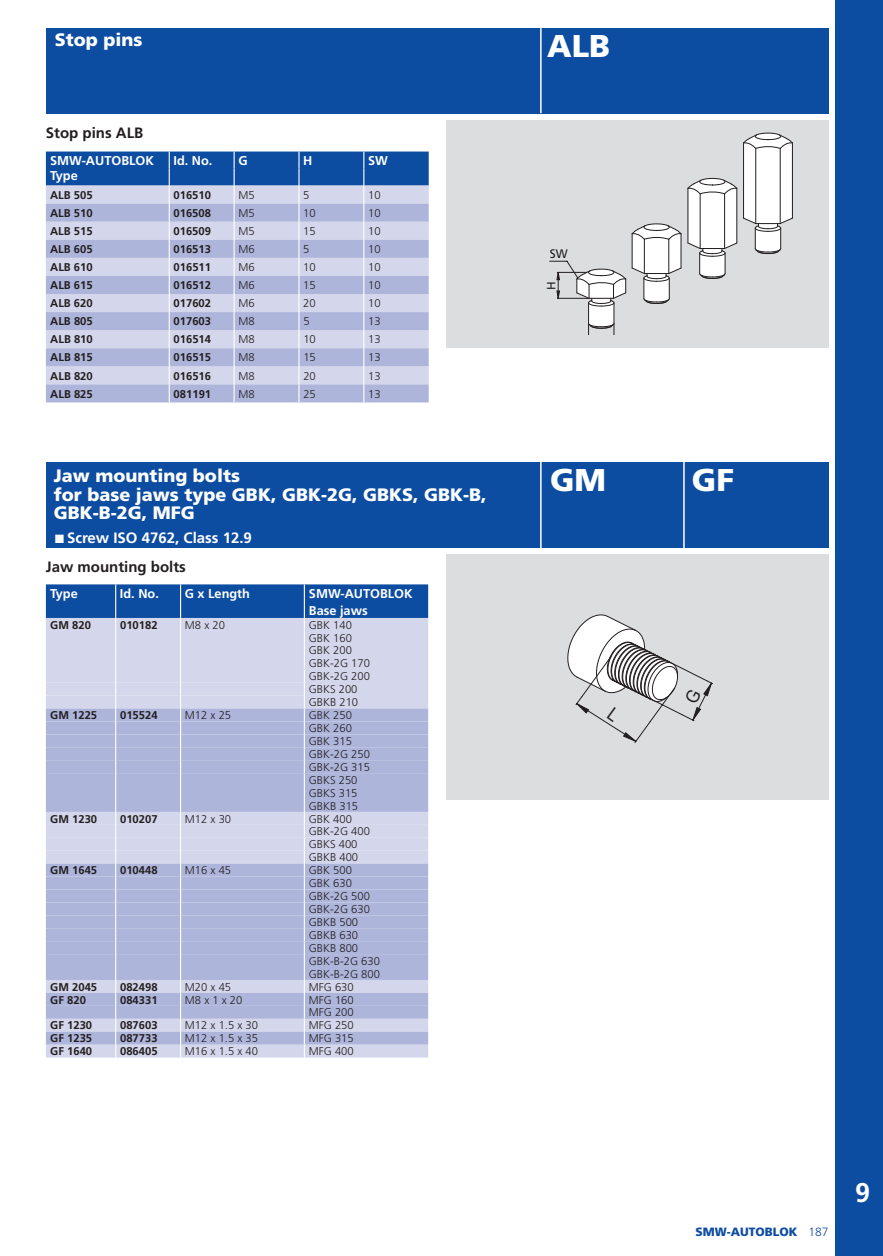
<style>
.page{position:relative;width:883px;height:1256px;background:#fff}
.page>*{position:absolute;margin:0;border:0;box-sizing:border-box;transform-origin:0 0}
.t1{font:900 31.5px "Frutiger";color:#fff}
.t2{font:700 27px "Frutiger";color:#fff}
.t3{font:900 18px/18.8px "Frutiger";color:#fff}
.t4{font:700 15px "Frutiger";color:#231f20}
.t5{font:700 15px "Frutiger";color:#fff}
.t6{font:700 12.75px/17px "Frutiger";color:#fff}
.t7{font:12.3px "Frutiger";color:#231f20}
.t8{font:900 12px "Frutiger";color:#0d4da1}
.t9{font:12px "Frutiger";color:#231f20}
.t10{font:300 11.25px/12.9px "Frutiger";color:#231f20}
.t11{font:700 11.25px "Frutiger";color:#231f20}
.s1{font-family:"Arial";font-size:18px}
.s2{font-weight:300}
</style>
<div class="page">
<div style="left:835px;top:0;width:48px;height:1256px;background:#0d4da1"></div>
<div style="left:46px;top:28px;width:782px;height:85px;background:#0d4da1"></div>
<hr style="left:540px;top:28px;width:1px;height:85px;background:#fff">
<div style="left:46px;top:463px;width:782px;height:85px;background:#0d4da1"></div>
<hr style="left:683px;top:457px;width:1px;height:91px;background:#fff">
<hr style="left:540px;top:459px;width:1px;height:90px;background:#fff">
<svg style="left:46px;top:152px;width:383px;height:250px;background:#aab6da"></svg>
<svg style="left:46px;top:584px;width:382px;height:473px;background:#b2bbdd"></svg>
<div style="left:446px;top:120px;width:382px;height:227px;background:#dcdddf"></div>
<div style="left:446px;top:554px;width:382px;height:246px;background:#dcdddf"></div>
<svg style="left:549px;top:132px;width:244px;height:203px"></svg>
<svg style="left:567px;top:614px;width:146px;height:129px"></svg>
<p class="t3" style="left:55px;top:30px;width:89px">Stop pins</p>
<p class="t4" style="left:46px;top:124px;width:99px">Stop pins ALB</p>
<p class="t6" style="left:50px;top:152px;width:105px">SMW-AUTOBLOK</p>
<p class="t6" style="left:173px;top:152px;width:40px">Id. No.</p>
<p class="t6" style="left:238px;top:152px;width:11px">G</p>
<p class="t6" style="left:303px;top:152px;width:11px">H</p>
<p class="t6" style="left:368px;top:152px;width:21px">SW</p>
<p class="t6" style="left:50px;top:167px;width:29px">Type</p>
<p class="t11" style="left:50px;top:188px;width:44px">ALB 505</p>
<p class="t11" style="left:173px;top:188px;width:39px">016510</p>
<p class="t10" style="left:238px;top:189px;width:18px">M5</p>
<p class="t10" style="left:303px;top:189px;width:8px">5</p>
<p class="t10" style="left:368px;top:189px;width:14px">10</p>
<p class="t11" style="left:50px;top:206px;width:44px">ALB 510</p>
<p class="t11" style="left:173px;top:206px;width:39px">016508</p>
<p class="t10" style="left:238px;top:207px;width:18px">M5</p>
<p class="t10" style="left:303px;top:207px;width:14px">10</p>
<p class="t10" style="left:368px;top:207px;width:14px">10</p>
<p class="t11" style="left:50px;top:224px;width:44px">ALB 515</p>
<p class="t11" style="left:173px;top:224px;width:39px">016509</p>
<p class="t10" style="left:238px;top:225px;width:18px">M5</p>
<p class="t10" style="left:303px;top:225px;width:14px">15</p>
<p class="t10" style="left:368px;top:225px;width:14px">10</p>
<p class="t11" style="left:50px;top:242px;width:44px">ALB 605</p>
<p class="t11" style="left:173px;top:242px;width:39px">016513</p>
<p class="t10" style="left:238px;top:243px;width:18px">M6</p>
<p class="t10" style="left:303px;top:243px;width:8px">5</p>
<p class="t10" style="left:368px;top:243px;width:14px">10</p>
<p class="t11" style="left:50px;top:261px;width:44px">ALB 610</p>
<p class="t11" style="left:174px;top:261px;width:39px">016511</p>
<p class="t10" style="left:238px;top:261px;width:18px">M6</p>
<p class="t10" style="left:303px;top:261px;width:14px">10</p>
<p class="t10" style="left:368px;top:261px;width:14px">10</p>
<p class="t11" style="left:50px;top:279px;width:44px">ALB 615</p>
<p class="t11" style="left:174px;top:279px;width:39px">016512</p>
<p class="t10" style="left:238px;top:279px;width:18px">M6</p>
<p class="t10" style="left:303px;top:279px;width:14px">15</p>
<p class="t10" style="left:368px;top:279px;width:14px">10</p>
<p class="t11" style="left:50px;top:297px;width:44px">ALB 620</p>
<p class="t11" style="left:174px;top:297px;width:39px">017602</p>
<p class="t10" style="left:238px;top:297px;width:18px">M6</p>
<p class="t10" style="left:303px;top:297px;width:14px">20</p>
<p class="t10" style="left:368px;top:297px;width:14px">10</p>
<p class="t11" style="left:50px;top:315px;width:44px">ALB 805</p>
<p class="t11" style="left:174px;top:315px;width:39px">017603</p>
<p class="t10" style="left:238px;top:315px;width:18px">M8</p>
<p class="t10" style="left:303px;top:315px;width:8px">5</p>
<p class="t10" style="left:368px;top:315px;width:14px">13</p>
<p class="t11" style="left:50px;top:333px;width:44px">ALB 810</p>
<p class="t11" style="left:174px;top:333px;width:39px">016514</p>
<p class="t10" style="left:238px;top:333px;width:18px">M8</p>
<p class="t10" style="left:303px;top:333px;width:14px">10</p>
<p class="t10" style="left:368px;top:333px;width:14px">13</p>
<p class="t11" style="left:50px;top:351px;width:44px">ALB 815</p>
<p class="t11" style="left:174px;top:351px;width:39px">016515</p>
<p class="t10" style="left:238px;top:351px;width:18px">M8</p>
<p class="t10" style="left:303px;top:351px;width:14px">15</p>
<p class="t10" style="left:368px;top:351px;width:14px">13</p>
<p class="t11" style="left:50px;top:369px;width:44px">ALB 820</p>
<p class="t11" style="left:174px;top:369px;width:39px">016516</p>
<p class="t10" style="left:238px;top:369px;width:18px">M8</p>
<p class="t10" style="left:303px;top:369px;width:14px">20</p>
<p class="t10" style="left:368px;top:369px;width:14px">13</p>
<p class="t11" style="left:50px;top:387px;width:44px">ALB 825</p>
<p class="t11" style="left:174px;top:387px;width:39px">081191</p>
<p class="t10" style="left:238px;top:387px;width:18px">M8</p>
<p class="t10" style="left:303px;top:387px;width:14px">25</p>
<p class="t10" style="left:368px;top:387px;width:14px">13</p>
<p class="t3" style="left:54px;top:466px;width:434px">Jaw mounting bolts<br>for base jaws type GBK, GBK-2G, GBKS, GBK-B,<br>GBK-B-2G, MFG</p>
<p class="t5" style="left:54px;top:529px;width:199px"><span class="s1">■</span> Screw ISO 4762, Class 12.9</p>
<p class="t4" style="left:46px;top:558px;width:142px">Jaw mounting bolts</p>
<p class="t6" style="left:50px;top:585px;width:29px">Type</p>
<p class="t6" style="left:120px;top:585px;width:40px">Id. No.</p>
<p class="t6" style="left:185px;top:585px;width:67px">G x Length</p>
<p class="t6" style="left:309px;top:585px;width:105px">SMW-AUTOBLOK<br>Base jaws</p>
<p class="t11" style="left:50px;top:618px;width:42px">GM 820</p>
<p class="t11" style="left:120px;top:618px;width:39px">010182</p>
<p class="t10" style="left:185px;top:618px;width:42px">M8 x 20</p>
<p class="t10" style="left:309px;top:618px;width:63px">GBK 140<br>GBK 160<br>GBK 200<br>GBK-2G 170<br>GBK-2G 200<br>GBKS 200<br>GBKB 210</p>
<p class="t11" style="left:50px;top:708px;width:48px">GM 1225</p>
<p class="t11" style="left:120px;top:708px;width:39px">015524</p>
<p class="t10" style="left:185px;top:709px;width:48px">M12 x 25</p>
<p class="t10" style="left:309px;top:709px;width:63px">GBK 250<br>GBK 260<br>GBK 315<br>GBK-2G 250<br>GBK-2G 315<br>GBKS 250<br>GBKS 315<br>GBKB 315</p>
<p class="t11" style="left:50px;top:812px;width:48px">GM 1230</p>
<p class="t11" style="left:120px;top:812px;width:39px">010207</p>
<p class="t10" style="left:185px;top:812px;width:48px">M12 x 30</p>
<p class="t10" style="left:309px;top:812px;width:63px">GBK 400<br>GBK-2G 400<br>GBKS 400<br>GBKB 400</p>
<p class="t11" style="left:50px;top:864px;width:48px">GM 1645</p>
<p class="t11" style="left:120px;top:864px;width:39px">010448</p>
<p class="t10" style="left:185px;top:864px;width:48px">M16 x 45</p>
<p class="t10" style="left:309px;top:864px;width:73px">GBK 500<br>GBK 630<br>GBK-2G 500<br>GBK-2G 630<br>GBKB 500<br>GBKB 630<br>GBKB 800<br>GBK-B-2G 630<br>GBK-B-2G 800</p>
<p class="t11" style="left:50px;top:980px;width:48px">GM 2045</p>
<p class="t11" style="left:120px;top:980px;width:39px">082498</p>
<p class="t10" style="left:185px;top:980px;width:48px">M20 x 45</p>
<p class="t10" style="left:309px;top:980px;width:47px">MFG 630</p>
<p class="t11" style="left:50px;top:993px;width:37px">GF 820</p>
<p class="t11" style="left:120px;top:993px;width:39px">084331</p>
<p class="t10" style="left:185px;top:993px;width:59px">M8 x 1 x 20</p>
<p class="t10" style="left:309px;top:993px;width:47px">MFG 160<br>MFG 200</p>
<p class="t11" style="left:50px;top:1019px;width:43px">GF 1230</p>
<p class="t11" style="left:120px;top:1019px;width:39px">087603</p>
<p class="t10" style="left:185px;top:1019px;width:75px">M12 x 1.5 x 30</p>
<p class="t10" style="left:309px;top:1019px;width:47px">MFG 250</p>
<p class="t11" style="left:50px;top:1032px;width:43px">GF 1235</p>
<p class="t11" style="left:120px;top:1032px;width:39px">087733</p>
<p class="t10" style="left:185px;top:1032px;width:75px">M12 x 1.5 x 35</p>
<p class="t10" style="left:309px;top:1032px;width:47px">MFG 315</p>
<p class="t11" style="left:50px;top:1045px;width:43px">GF 1640</p>
<p class="t11" style="left:120px;top:1045px;width:39px">086405</p>
<p class="t10" style="left:185px;top:1045px;width:75px">M16 x 1.5 x 40</p>
<p class="t10" style="left:309px;top:1045px;width:47px">MFG 400</p>
<p class="t1" style="left:547px;top:27px;width:65px">ALB</p>
<p class="t7" style="left:550px;top:247px;width:19px">SW</p>
<p class="t9" style="left:544px;top:289px;width:10px;rotate:-90deg">H</p>
<p class="t1" style="left:550px;top:461px;width:58px">GM</p>
<p class="t1" style="left:692px;top:461px;width:44px">GF</p>
<p class="t8" style="left:695px;top:1225px;width:135px">SMW-AUTOBLOK <span class="s2">187</span></p>
<h2 class="t2" style="left:855px;top:1176px;width:17px">9</h2>
</div>
